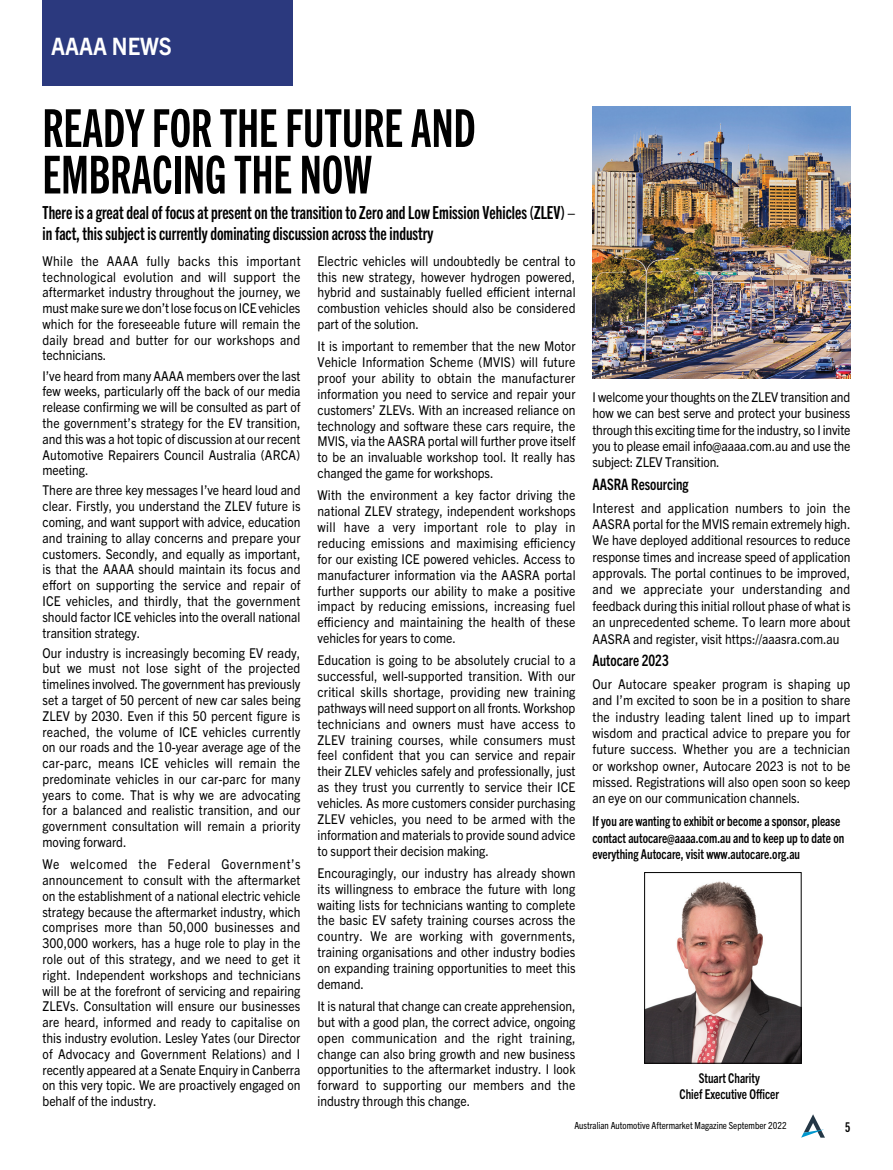
<style>
.page{position:relative;width:893px;height:1170px;background:#fff}
.page>*{position:absolute;margin:0;border:0;box-sizing:border-box;transform-origin:0 0}
.Heads_-_update{font:52.5px/46.5px "Trade Gothic Next LT Pro Bd Cm";color:#000}
.t1{font:700 24px "Trade Gothic Next LT Pro";color:#fff;scale:.9 1}
.Sub_Heads_-_update{font:18px/21px "Trade Gothic Next LT Pro Bd Cm";color:#000}
.Cross_Heads_-_update{font:700 condensed 15.75px "Trade Gothic Next LT Pro";color:#000;scale:.9 1}
.Body_Copy_-_update{font:13.5px/15.8px "Trade Gothic Next LT Pro";color:#000;text-align:justify;scale:.9 1}
.Contact_-_update{font:700 condensed 13.5px/16.4px "Trade Gothic Next LT Pro";color:#000;scale:.9 1}
.t2{font:13.5px "Trade Gothic Next LT Pro Bd Cm";color:#000}
.t3{font:condensed 9.75px "Trade Gothic Next LT Pro";color:#000}
</style>
<div class="page">
<div style="left:43px;top:0;width:250px;height:85px;background:#2b397e"></div>
<svg style="left:801px;top:1114px;width:24px;height:23px"></svg>
<img style="left:592px;top:106px;width:258px;height:272px">
<img style="left:646px;top:881px;width:153px;height:180px">
<div style="left:644px;top:872px;width:157px;height:191px;border:1px solid #000"></div>
<p class="t1" style="left:51px;top:29px;width:136px">AAAA NEWS</p>
<p class="Heads_-_update" style="left:43px;top:102px;width:435px">READY FOR THE FUTURE AND<br>EMBRACING THE NOW</p>
<p class="Sub_Heads_-_update" style="left:43px;top:201px;width:534px">There is a great deal of focus at present on the transition to Zero and Low Emission Vehicles (ZLEV) – in fact, this subject is currently dominating discussion across the industry</p>
<p class="Body_Copy_-_update" style="left:43px;top:252px;width:288px">While the AAAA fully backs this important technological evolution and will support the aftermarket industry throughout the journey, we must make sure we don’t lose focus on ICE vehicles which for the foreseeable future will remain the daily bread and butter for our workshops and technicians.</p>
<p class="Body_Copy_-_update" style="left:43px;top:367px;width:288px">I’ve heard from many AAAA members over the last few weeks, particularly off the back of our media release confirming we will be consulted as part of the government’s strategy for the EV transition, and this was a hot topic of discussion at our recent Automotive Repairers Council Australia (ARCA) meeting.</p>
<p class="Body_Copy_-_update" style="left:43px;top:481px;width:288px">There are three key messages I’ve heard loud and clear. Firstly, you understand the ZLEV future is coming, and want support with advice, education and training to allay concerns and prepare your customers. Secondly, and equally as important, is that the AAAA should maintain its focus and effort on supporting the service and repair of ICE vehicles, and thirdly, that the government should factor ICE vehicles into the overall national transition strategy.</p>
<p class="Body_Copy_-_update" style="left:43px;top:643px;width:288px">Our industry is increasingly becoming EV ready, but we must not lose sight of the projected timelines involved. The government has previously set a target of 50 percent of new car sales being ZLEV by 2030. Even if this 50 percent figure is reached, the volume of ICE vehicles currently on our roads and the 10-year average age of the car-parc, means ICE vehicles will remain the predominate vehicles in our car-parc for many years to come. That is why we are advocating for a balanced and realistic transition, and our government consultation will remain a priority moving forward.</p>
<p class="Body_Copy_-_update" style="left:43px;top:855px;width:288px">We welcomed the Federal Government’s announcement to consult with the aftermarket on the establishment of a national electric vehicle strategy because the aftermarket industry, which comprises more than 50,000 businesses and 300,000 workers, has a huge role to play in the role out of this strategy, and we need to get it right. Independent workshops and technicians will be at the forefront of servicing and repairing ZLEVs. Consultation will ensure our businesses are heard, informed and ready to capitalise on this industry evolution. Lesley Yates (our Director of Advocacy and Government Relations) and I recently appeared at a Senate Enquiry in Canberra on this very topic. We are proactively engaged on behalf of the industry.</p>
<p class="Body_Copy_-_update" style="left:317px;top:252px;width:288px">Electric vehicles will undoubtedly be central to this new strategy, however hydrogen powered, hybrid and sustainably fuelled efficient internal combustion vehicles should also be considered part of the solution.</p>
<p class="Body_Copy_-_update" style="left:317px;top:337px;width:288px">It is important to remember that the new Motor Vehicle Information Scheme (MVIS) will future proof your ability to obtain the manufacturer information you need to service and repair your customers’ ZLEVs. With an increased reliance on technology and software these cars require, the MVIS, via the AASRA portal will further prove itself to be an invaluable workshop tool. It really has changed the game for workshops.</p>
<p class="Body_Copy_-_update" style="left:317px;top:486px;width:288px">With the environment a key factor driving the national ZLEV strategy, independent workshops will have a very important role to play in reducing emissions and maximising efficiency for our existing ICE powered vehicles. Access to manufacturer information via the AASRA portal further supports our ability to make a positive impact by reducing emissions, increasing fuel efficiency and maintaining the health of these vehicles for years to come.</p>
<p class="Body_Copy_-_update" style="left:317px;top:651px;width:288px">Education is going to be absolutely crucial to a successful, well-supported transition. With our critical skills shortage, providing new training pathways will need support on all fronts. Workshop technicians and owners must have access to ZLEV training courses, while consumers must feel confident that you can service and repair their ZLEV vehicles safely and professionally, just as they trust you currently to service their ICE vehicles. As more customers consider purchasing ZLEV vehicles, you need to be armed with the information and materials to provide sound advice to support their decision making.</p>
<p class="Body_Copy_-_update" style="left:317px;top:864px;width:288px">Encouragingly, our industry has already shown its willingness to embrace the future with long waiting lists for technicians wanting to complete the basic EV safety training courses across the country. We are working with governments, training organisations and other industry bodies on expanding training opportunities to meet this demand.</p>
<p class="Body_Copy_-_update" style="left:317px;top:997px;width:288px">It is natural that change can create apprehension, but with a good plan, the correct advice, ongoing open communication and the right training, change can also bring growth and new business opportunities to the aftermarket industry. I look forward to supporting our members and the industry through this change.</p>
<p class="Body_Copy_-_update" style="left:592px;top:388px;width:288px;line-height:16.4px">I welcome your thoughts on the ZLEV transition and how we can best serve and protect your business through this exciting time for the industry, so I invite you to please email info@aaaa.com.au and use the subject: ZLEV Transition.</p>
<p class="Cross_Heads_-_update" style="left:592px;top:473px;width:108px">AASRA Resourcing</p>
<p class="Body_Copy_-_update" style="left:592px;top:498px;width:288px;line-height:16.4px">Interest and application numbers to join the AASRA portal for the MVIS remain extremely high.<br>We have deployed additional resources to reduce response times and increase speed of application approvals. The portal continues to be improved, and we appreciate your understanding and feedback during this initial rollout phase of what is an unprecedented scheme. To learn more about AASRA and register, visit https://aaasra.com.au</p>
<p class="Cross_Heads_-_update" style="left:592px;top:649px;width:86px">Autocare 2023</p>
<p class="Body_Copy_-_update" style="left:592px;top:675px;width:288px;line-height:16.4px">Our Autocare speaker program is shaping up and I’m excited to soon be in a position to share the industry leading talent lined up to impart wisdom and practical advice to prepare you for future success. Whether you are a technician or workshop owner, Autocare 2023 is not to be missed. Registrations will also open soon so keep an eye on our communication channels.</p>
<p class="Contact_-_update" style="left:592px;top:812px;width:281px">If you are wanting to exhibit or become a sponsor, please contact autocare@aaaa.com.au and to keep up to date on everything Autocare, visit www.autocare.org.au</p>
<p class="Contact_-_update" style="left:699px;top:1069px;width:70px">Stuart Charity</p>
<p class="Contact_-_update" style="left:679px;top:1085px;width:112px">Chief Executive Officer</p>
<p class="t3" style="left:574px;top:1118px;width:214px">Australian Automotive Aftermarket Magazine September 2022</p>
<p class="t2" style="left:845px;top:1117px;width:7px">5</p>
</div>
